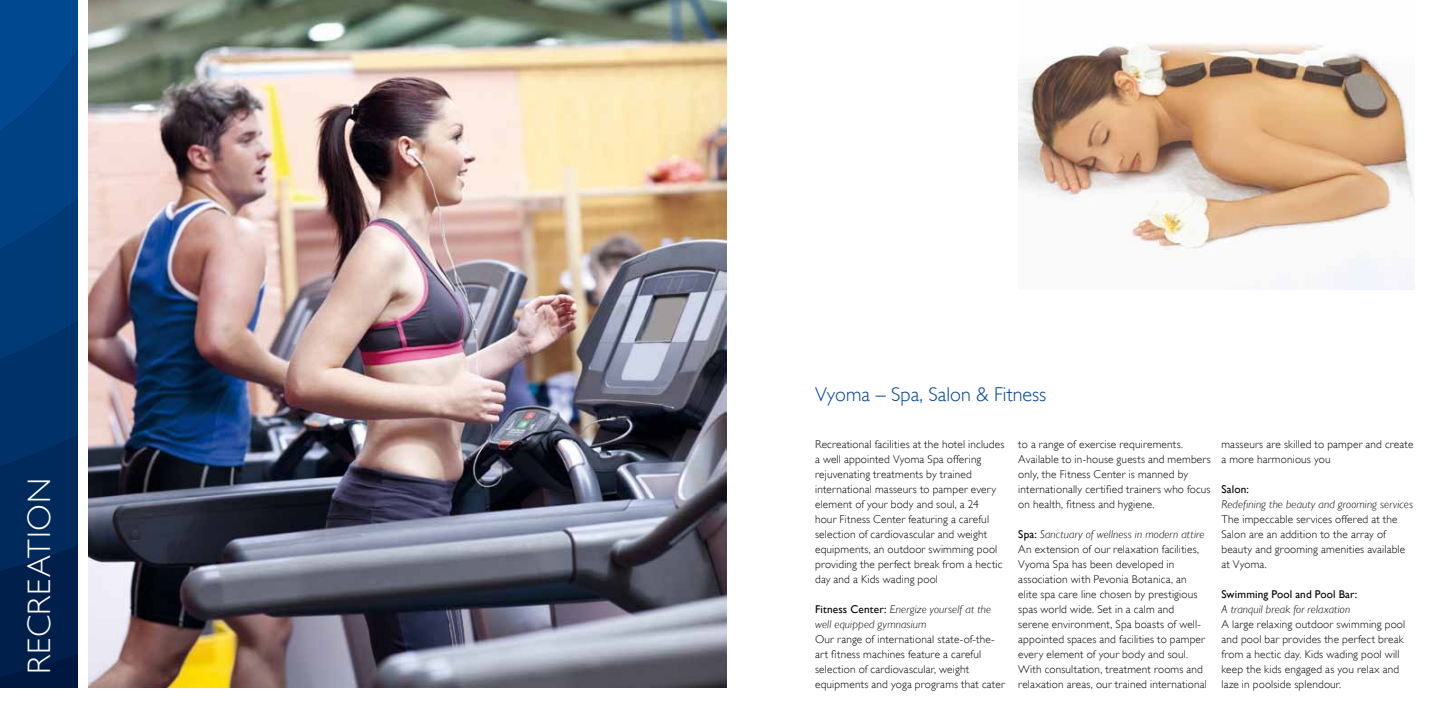
<style>
.page{position:relative;width:1453px;height:727px;background:#fff}
.page>*{position:absolute;margin:0;border:0;box-sizing:border-box;transform-origin:0 0}
.t1{font:300 32.5px "Gill Sans WGL";letter-spacing:.025em;color:#fff}
.t2{font:300 20px "Gill Sans WGL";color:#004494}
.t3{font:300 11.25px/15px "Gill Sans WGL";letter-spacing:.015em;color:#000}
.t4{font:italic 300 11.25px/15px "Gill Sans WGL";letter-spacing:.01em;color:#000}
.t5{font:11.25px "Gill Sans WGL";letter-spacing:.01em;color:#000}
.s1{font-weight:400;font-style:normal}
.s2{font-weight:400}
.s3{font-style:italic}
</style>
<div class="page">
<img style="left:89px;top:0;width:637px;height:687px">
<img style="left:1018px;top:43px;width:396px;height:246px">
<svg style="left:0;top:596px;width:78px;height:91px;background:#001e48"></svg>
<svg style="left:0;top:495px;width:78px;height:101px;background:#002655"></svg>
<svg style="left:0;top:0;width:78px;height:495px;background:#003b78"></svg>
<h1 class="t1" style="left:18px;top:673px;width:197px;rotate:-90deg">RECREATION</h1>
<h2 class="t2" style="left:815px;top:381px;width:233px">Vyoma – Spa, Salon &amp; Fitness</h2>
<p class="t3" style="left:815px;top:436px;width:191px">Recreational facilities at the hotel includes a well appointed Vyoma Spa offering rejuvenating treatments by trained international masseurs to pamper every element of your body and soul, a 24<br>hour Fitness Center featuring a careful selection of cardiovascular and weight equipments, an outdoor swimming pool providing the perfect break from a hectic day and a Kids wading pool</p>
<p class="t4" style="left:815px;top:601px;width:178px"><span class="s1">Fitness Center:</span> Energize yourself at the well equipped gymnasium</p>
<p class="t3" style="left:815px;top:631px;width:191px">Our range of international state-of-the&shy;art fitness machines feature a careful selection of cardiovascular, weight equipments and yoga programs that cater</p>
<p class="t3" style="left:1018px;top:436px;width:194px">to a range of exercise requirements.<br>Available to in-house guests and members only, the Fitness Center is manned by internationally certified trainers who focus on health, fitness and hygiene.</p>
<p class="t3" style="left:1018px;top:526px;width:190px"><span class="s2">Spa:</span> <span class="s3">Sanctuary of wellness in modern attire </span>An extension of our relaxation facilities, Vyoma Spa has been developed in association with Pevonia Botanica, an elite spa care line chosen by prestigious spas world wide. Set in a calm and serene environment, Spa boasts of well&shy;appointed spaces and facilities to pamper every element of your body and soul.<br>With consultation, treatment rooms and relaxation areas, our trained international</p>
<p class="t3" style="left:1221px;top:436px;width:193px">masseurs are skilled to pamper and create a more harmonious you</p>
<p class="t5" style="left:1221px;top:481px;width:29px">Salon:</p>
<p class="t4" style="left:1221px;top:496px;width:193px">Redefining the beauty and grooming services</p>
<p class="t3" style="left:1221px;top:511px;width:185px">The impeccable services offered at the<br>Salon are an addition to the array of beauty and grooming amenities available at Vyoma.</p>
<p class="t5" style="left:1221px;top:586px;width:137px">Swimming Pool and Pool Bar:</p>
<p class="t4" style="left:1221px;top:601px;width:130px">A tranquil break for relaxation</p>
<p class="t3" style="left:1221px;top:616px;width:185px">A large relaxing outdoor swimming pool and pool bar provides the perfect break from a hectic day. Kids wading pool will keep the kids engaged as you relax and laze in poolside splendour.</p>
</div>
